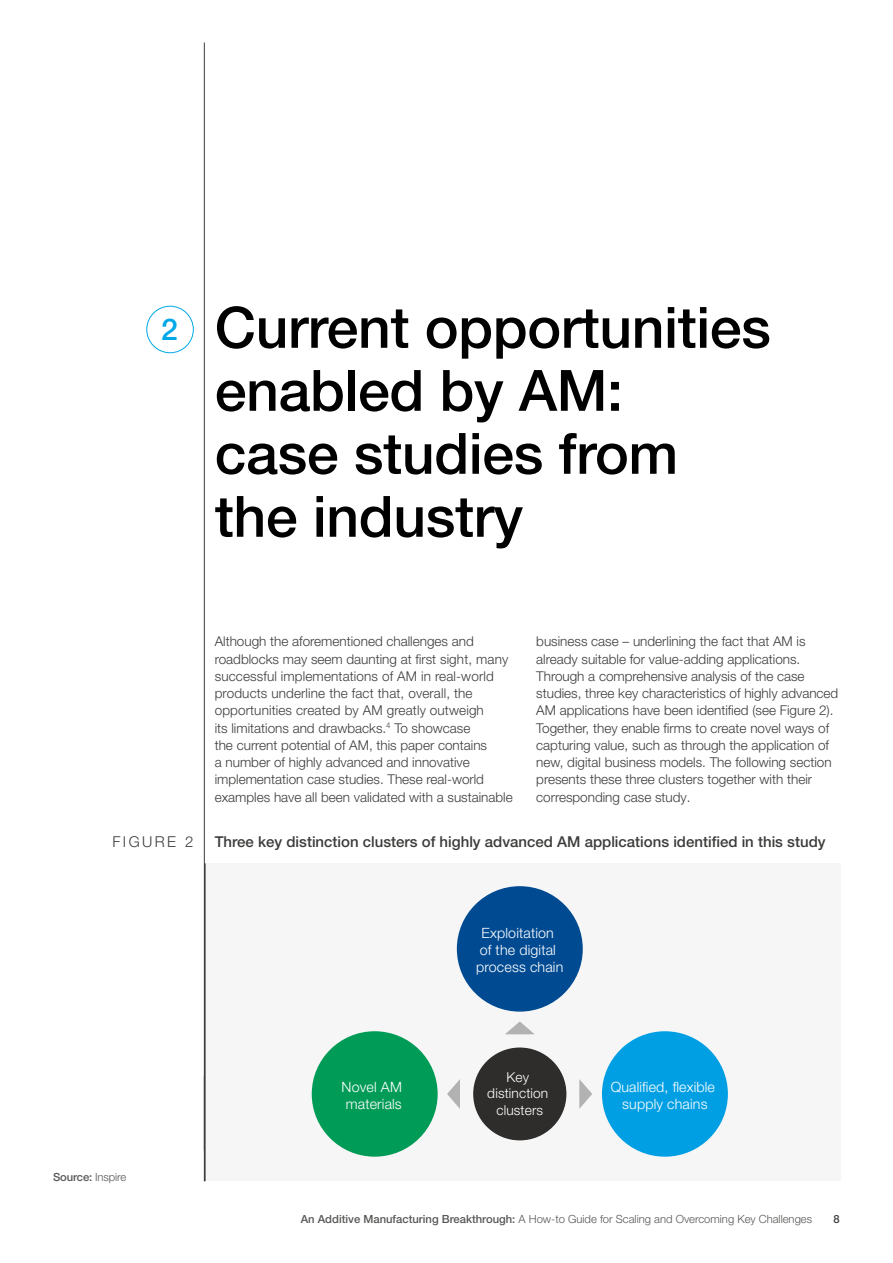
<style>
.page{position:relative;width:893px;height:1263px;background:#fff}
.page>*{position:absolute;margin:0;border:0;box-sizing:border-box;transform-origin:0 0}
.t1{font:500 57px/63px "Helvetica Neue LT Pro";letter-spacing:-.005em;color:#000}
.t2{font:500 30px "Helvetica Neue LT Pro";color:#00a8e7}
.t3{font:500 15px "Helvetica Neue LT Pro";color:#3c3c3b}
.t4{font:300 15px "Helvetica Neue LT Pro";letter-spacing:.16em;color:#3c3c3b}
.t5{font:300 14.25px/17px "Helvetica Neue LT Pro";letter-spacing:.01em;color:#fff;text-align:center}
.t6{font:300 13.65px/16.4px "Helvetica Neue LT Pro";letter-spacing:.01em;color:#fff;text-align:center}
.t7{font:300 13.5px/17.2px "Helvetica Neue LT Pro";color:#3c3c3b}
.t8{font:300 11.25px "Helvetica Neue LT Pro";color:#575756}
.t9{font:500 11.25px "Helvetica Neue LT Pro";letter-spacing:-.01em;color:#575756}
.t10{font:500 11.25px "Helvetica Neue LT Pro";color:#3c3c3b}
.s1{font-weight:300}
.s2{font-weight:500}
</style>
<div class="page">
<div style="left:204px;top:863px;width:636px;height:318px;background:#f6f6f6"></div>
<div style="left:457px;top:886px;width:126px;height:125px;background:#004a92;border-radius:50%"></div>
<div style="left:473px;top:1047px;width:93px;height:93px;background:#2e2d2c;border-radius:50%"></div>
<div style="left:602px;top:1031px;width:126px;height:126px;background:#009fe3;border-radius:50%"></div>
<div style="left:312px;top:1031px;width:126px;height:126px;background:#009b56;border-radius:50%"></div>
<svg style="left:505px;top:1021px;width:29px;height:13px"></svg>
<svg style="left:447px;top:1079px;width:13px;height:30px"></svg>
<svg style="left:579px;top:1079px;width:13px;height:30px"></svg>
<div style="left:147px;top:306px;width:47px;height:47px;border:1px solid #00a8e7;border-radius:50%"></div>
<hr style="left:204px;top:863px;width:2px;height:318px;background:#3c3c3b">
<hr style="left:204px;top:43px;width:1px;height:1138px;background:#3c3c3b">
<h2 class="t2" style="left:161px;top:311px;width:18px">2</h2>
<h1 class="t1" style="left:215px;top:295px;width:557px">Current opportunities enabled by AM:<br>case studies from the industry</h1>
<p class="t7" style="left:215px;top:633px;width:300px">Although the aforementioned challenges and roadblocks may seem daunting at first sight, many successful implementations of AM in real-world products underline the fact that, overall, the opportunities created by AM greatly outweigh<br>its limitations and drawbacks.<sup>4</sup> To showcase<br>the current potential of AM, this paper contains<br>a number of highly advanced and innovative implementation case studies. These real-world examples have all been validated with a sustainable</p>
<p class="t7" style="left:536px;top:633px;width:304px">business case – underlining the fact that AM is already suitable for value-adding applications.<br>Through a comprehensive analysis of the case studies, three key characteristics of highly advanced AM applications have been identified (see Figure 2).<br>Together, they enable firms to create novel ways of capturing value, such as through the application of new, digital business models. The following section presents these three clusters together with their corresponding case study.</p>
<p class="t4" style="left:112px;top:832px;width:82px">FIGURE 2</p>
<p class="t3" style="left:215px;top:832px;width:612px">Three key distinction clusters of highly advanced AM applications identified in this study</p>
<p class="t9" style="left:53px;top:1170px;width:75px">Source: <span class="s1">Inspire</span></p>
<p class="t5" style="left:476px;top:924px;width:89px">Exploitation of the digital process chain</p>
<p class="t5" style="left:342px;top:1078px;width:62px;text-align:left">Novel AM materials</p>
<p class="t6" style="left:487px;top:1068px;width:62px">Key distinction clusters</p>
<p class="t5" style="left:611px;top:1078px;width:106px">Qualified, flexible supply chains</p>
<p class="t8" style="left:301px;top:1212px;width:513px"><span class="s2">An Additive Manufacturing Breakthrough:</span> A How-to Guide for Scaling and Overcoming Key Challenges</p>
<p class="t10" style="left:834px;top:1212px;width:8px">8</p>
</div>
